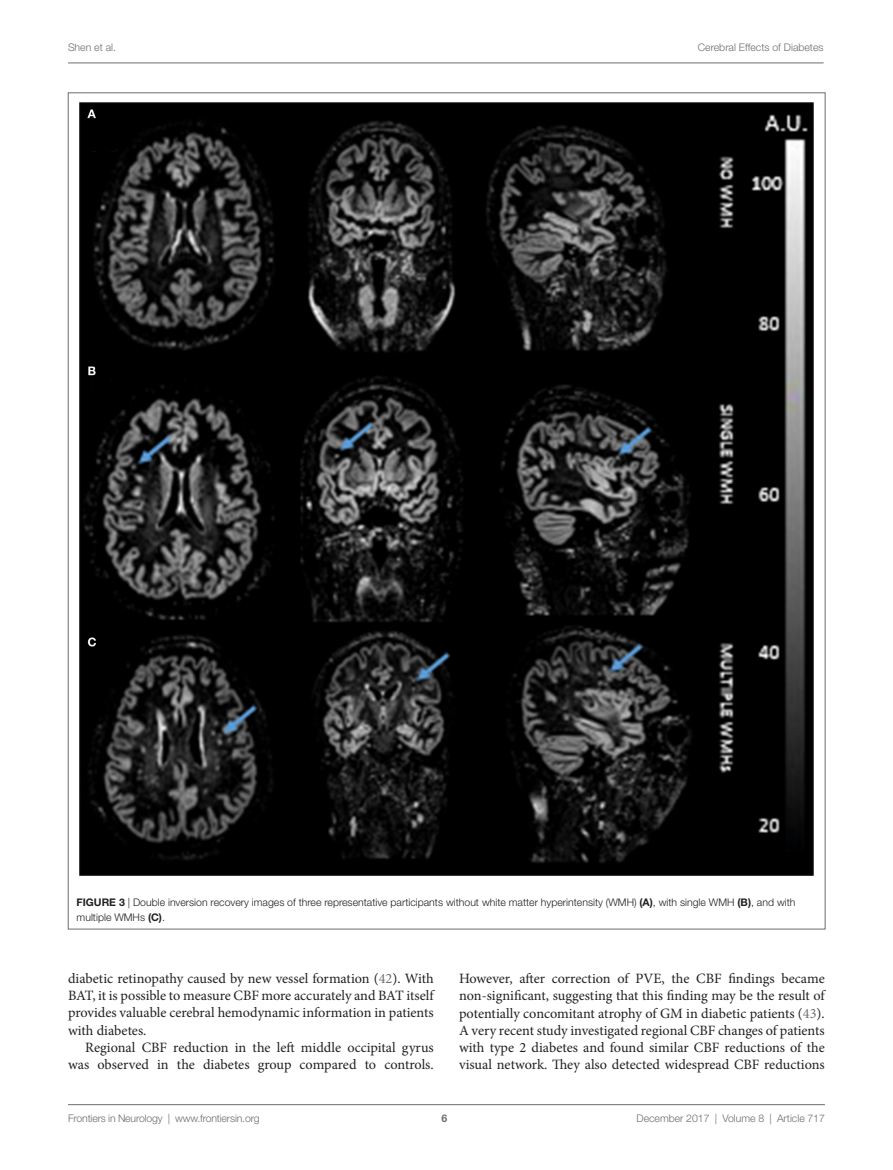
<style>
.page{position:relative;width:893px;height:1170px;background:#fff}
.page>*{position:absolute;margin:0;border:0;box-sizing:border-box;transform-origin:0 0}
.t1{font:14.25px/17.2px "Minion Pro";color:#231f20;text-align:justify}
.t2{font:300 10.5px/14.2px "Helvetica Neue LT Std";color:#231f20}
.t3{font:300 10.5px "Helvetica Neue LT Std";color:#6c6d70}
.t4{font:700 10.5px "Helvetica Neue LT Std";color:#6c6d70}
.s1{font-weight:700}
.s2{color:#6c6d70}
</style>
<div class="page">
<img style="left:79px;top:102px;width:735px;height:774px">
<hr style="left:68px;top:63px;width:756px;height:1px;background:#6c6d70">
<hr style="left:68px;top:1104px;width:757px;height:1px;background:#6c6d70">
<p class="t3" style="left:68px;top:41px;width:50px">Shen et al.</p>
<p class="t3" style="left:698px;top:41px;width:127px">Cerebral Effects of Diabetes</p>
<p class="t2" style="left:77px;top:895px;width:720px"><span class="s1">FIG URE 3</span> | Double inversion recovery images of three representative participants without white matter hyperintensity (WMH) <span class="s1">(A)</span>, with single WMH <span class="s1">(B)</span>, and with multiple WMHs <span class="s1">(C)</span>.</p>
<p class="t1" style="left:68px;top:969px;width:367px">diabetic retinopathy caused by new vessel formation (<span class="s2">42</span>). With BAT, it is possible to measure CBF more accurately and BAT itself provides valuable cerebral hemodynamic information in patients with diabetes.</p>
<p class="t1" style="left:68px;top:1038px;width:367px;text-align:right">Regional CBF reduction in the left middle occipital gyrus was observed in the diabetes group compared to controls.</p>
<p class="t1" style="left:459px;top:969px;width:367px">However, after correction of PVE, the CBF findings became non-significant, suggesting that this finding may be the result of potentially concomitant atrophy of GM in diabetic patients (<span class="s2">43</span>).<br>A very recent study investigated regional CBF changes of patients with type 2 diabetes and found similar CBF reductions of the visual network. They also detected widespread CBF reductions</p>
<p class="t3" style="left:68px;top:1111px;width:193px">Frontiers in Neurology | www.frontiersin.org</p>
<p class="t3" style="left:636px;top:1111px;width:190px">December 2017 | Volume 8 | Article 717</p>
<p class="t4" style="left:441px;top:1111px;width:7px">6</p>
</div>
